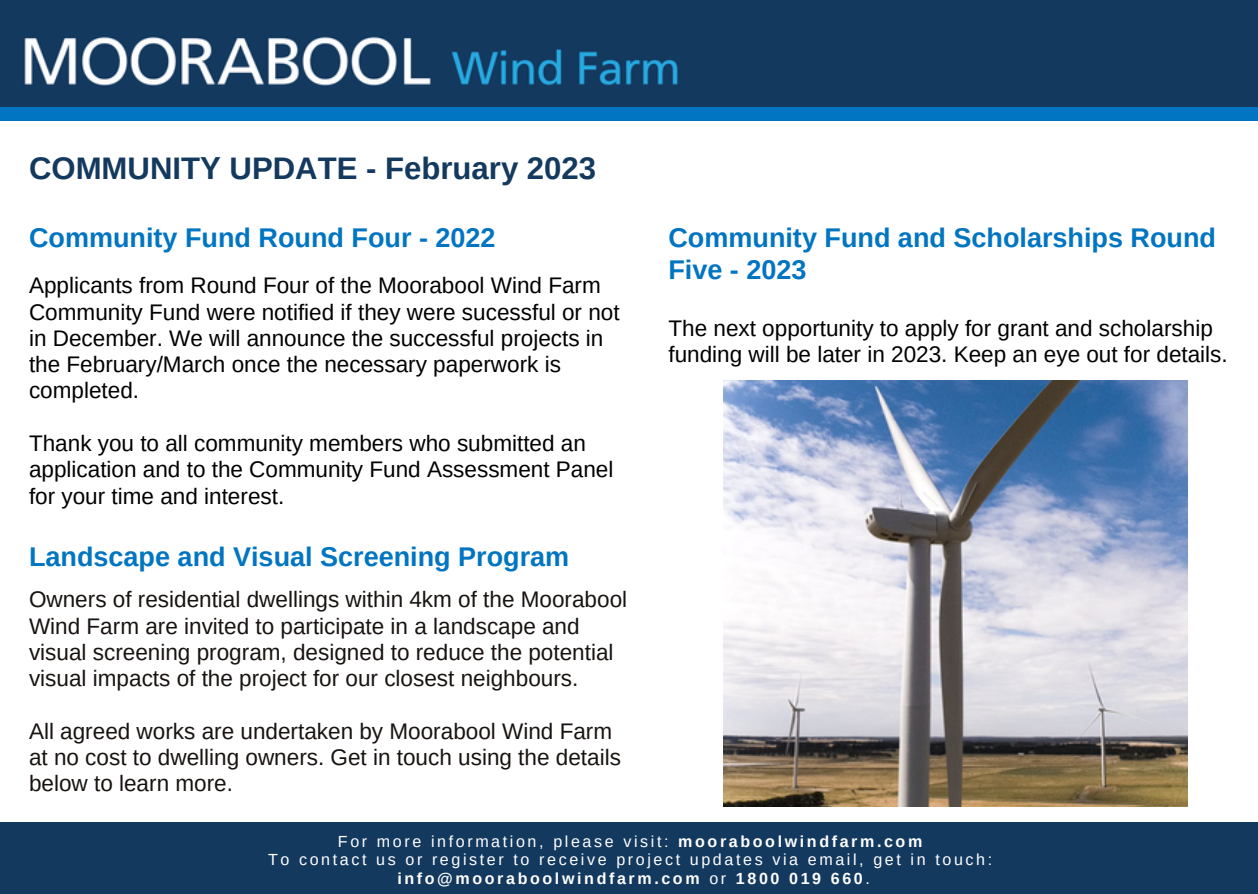
<style>
.page{position:relative;width:1258px;height:894px;background:#fff}
.page>*{position:absolute;margin:0;border:0;box-sizing:border-box;transform-origin:0 0}
.t1{font:700 31.2px "Arimo";color:#14395f}
.t2{font:700 27px/31.5px "Arimo";color:#0175c1}
.t3{font:22.5px/26.4px "Arimo";color:#000}
.t4{font:22.5px/26.4px "Arimo";color:#181310}
.t5{font:16.2px/18.9px "Arimo";letter-spacing:.16em;color:#fff;text-align:center}
.s1{font-weight:700}
</style>
<div class="page">
<div style="left:0;top:822px;width:1258px;height:71px;background:#14395f"></div>
<div style="left:0;top:0;width:1258px;height:119px;background:#14395f"></div>
<div style="left:0;top:107px;width:1258px;height:14px;background:#0175c1"></div>
<img style="left:24px;top:36px;width:654px;height:50px">
<img style="left:723px;top:380px;width:465px;height:426px">
<h1 class="t1" style="left:29px;top:150px;width:569px">COMMUNITY UPDATE - February 2023</h1>
<p class="t2" style="left:29px;top:222px;width:468px">Community Fund Round Four - 2022</p>
<p class="t2" style="left:668px;top:222px;width:549px">Community Fund and Scholarships Round<br>Five - 2023</p>
<p class="t3" style="left:29px;top:272px;width:592px">Applicants from Round Four of the Moorabool Wind Farm Community Fund were notified if they were sucessful or not in December. We will announce the successful projects in the February/March once the necessary paperwork is completed.</p>
<p class="t3" style="left:29px;top:430px;width:586px">Thank you to all community members who submitted an application and to the Community Fund Assessment Panel for your time and interest.</p>
<p class="t3" style="left:668px;top:314px;width:561px">The next opportunity to apply for grant and scholarship funding will be later in 2023. Keep an eye out for details.</p>
<p class="t2" style="left:29px;top:540px;width:542px">Landscape and Visual Screening Program</p>
<p class="t4" style="left:29px;top:586px;width:600px">Owners of residential dwellings within 4km of the Moorabool Wind Farm are invited to participate in a landscape and visual screening program, designed to reduce the potential visual impacts of the project for our closest neighbours.</p>
<p class="t4" style="left:29px;top:717px;width:593px">All agreed works are undertaken by Moorabool Wind Farm at no cost to dwelling owners. Get in touch using the details below to learn more.</p>
<p class="t5" style="left:268px;top:831px;width:726px">For more information, please visit: <span class="s1">mooraboolwindfarm.com<br></span>To contact us or register to receive project updates via email, get in touch: <span class="s1">info@mooraboolwindfarm.com</span> or <span class="s1">1800 019 660</span>.</p>
</div>
